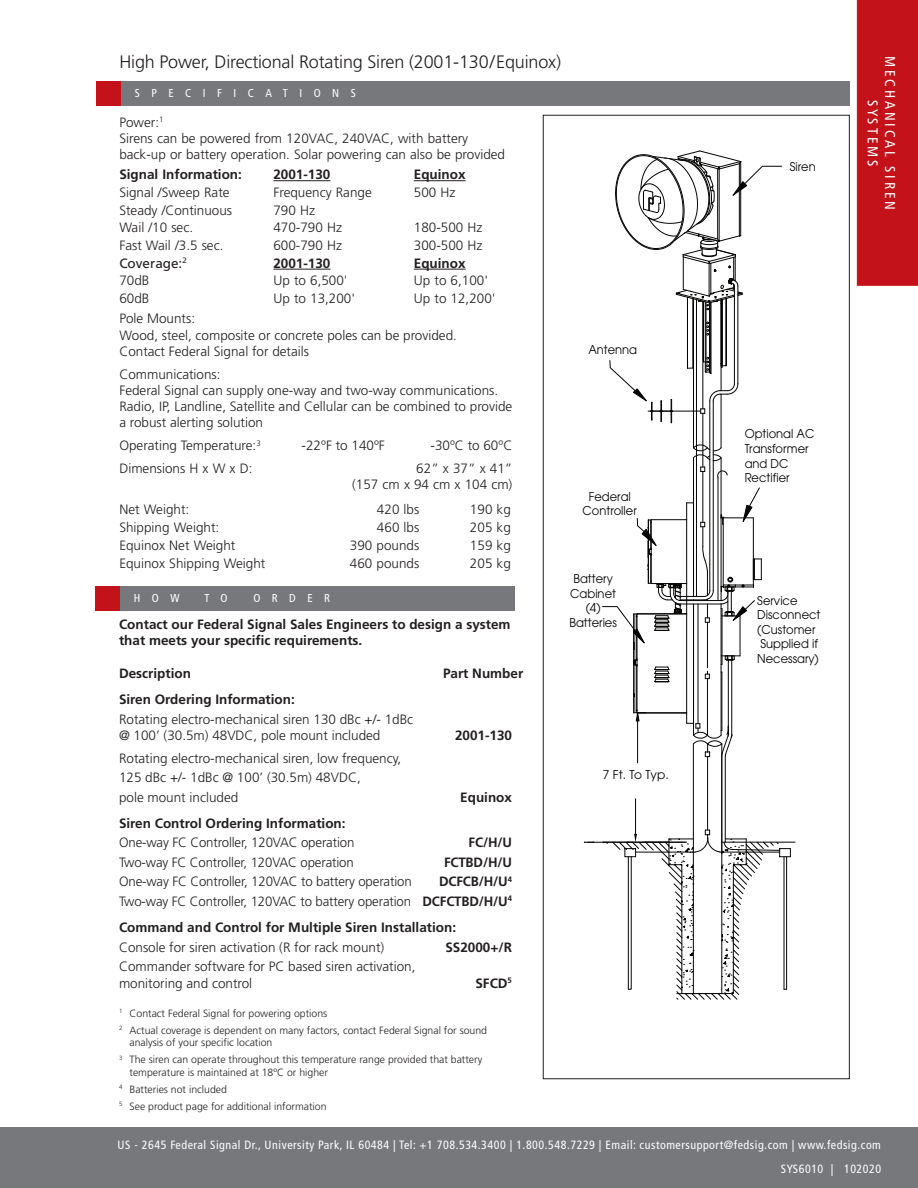
<style>
.page{position:relative;width:918px;height:1188px;background:#fff}
.page>*{position:absolute;margin:0;border:0;box-sizing:border-box;transform-origin:0 0}
.t1{font:300 18px "Frutiger LT Std";letter-spacing:-.01em;color:#231f20}
.t2{font:condensed 14.25px/17.1px "Frutiger LT Std";letter-spacing:.2em;color:#fff;text-align:center}
.t3{font:300 13.5px/16.2px "Frutiger LT Std";color:#231f20}
.t4{font:700 13.5px/16.2px "Frutiger LT Std";color:#231f20}
.t5{font:13.5px "Frutiger LT Std";color:#231f20}
.t6{font:12.15px/14.5px "Avant Garde";color:#040503;scale:.95 1}
.t7{font:12.15px "Avant Garde";color:#040503}
.t8{font:condensed 12px/24px "Frutiger LT Std";letter-spacing:.045em;color:#fff;text-align:right}
.t9{font:condensed 11.55px "Frutiger LT Std";letter-spacing:1em;color:#fff}
.t10{font:300 10.5px/17px "Frutiger LT Std";color:#231f20}
.s1{font-weight:700}
</style>
<div class="page">
<div style="left:0;top:1127px;width:918px;height:61px;background:#76787b"></div>
<div style="left:857px;top:0;width:61px;height:286px;background:#c4121a"></div>
<hr style="left:634px;top:614px;width:1px;height:99px;background:#040503">
<hr style="left:633px;top:614px;width:1px;height:99px;background:#040503">
<hr style="left:637px;top:666px;width:1px;height:46px;background:#040503">
<hr style="left:636px;top:665px;width:1px;height:48px;background:#040503">
<hr style="left:693px;top:607px;width:1px;height:128px;background:#040503">
<hr style="left:698px;top:604px;width:1px;height:120px;background:#040503">
<hr style="left:686px;top:614px;width:1px;height:99px;background:#040503">
<hr style="left:722px;top:672px;width:1px;height:59px;background:#040503">
<hr style="left:721px;top:668px;width:1px;height:67px;background:#040503">
<hr style="left:728px;top:660px;width:1px;height:74px;background:#040503">
<hr style="left:731px;top:660px;width:1px;height:74px;background:#040503">
<hr style="left:707px;top:701px;width:1px;height:34px;background:#040503">
<hr style="left:721px;top:394px;width:1px;height:54px;background:#040503">
<hr style="left:693px;top:299px;width:1px;height:149px;background:#040503">
<hr style="left:696px;top:300px;width:1px;height:153px;background:#040503">
<hr style="left:713px;top:401px;width:1px;height:52px;background:#040503">
<hr style="left:709px;top:401px;width:1px;height:52px;background:#040503">
<hr style="left:702px;top:413px;width:1px;height:40px;background:#040503">
<svg style="left:602px;top:444px;width:160px;height:257px"></svg>
<svg style="left:609px;top:150px;width:173px;height:274px"></svg>
<hr style="left:587px;top:842px;width:98px;height:1px;background:#040503">
<svg style="left:603px;top:708px;width:193px;height:292px"></svg>
<div style="left:96px;top:81px;width:26px;height:25px;background:#c4121a"></div>
<div style="left:121px;top:81px;width:729px;height:25px;background:#76787b"></div>
<hr style="left:273px;top:180px;width:57px;height:1px;background:#231f20">
<hr style="left:414px;top:180px;width:52px;height:1px;background:#231f20">
<hr style="left:273px;top:269px;width:57px;height:1px;background:#231f20">
<hr style="left:414px;top:269px;width:52px;height:1px;background:#231f20">
<div style="left:95px;top:586px;width:26px;height:25px;background:#c4121a"></div>
<div style="left:120px;top:586px;width:394px;height:25px;background:#76787b"></div>
<h1 class="t1" style="left:119px;top:51px;width:443px">High Power, Directional Rotating Siren (2001-130/Equinox)</h1>
<p class="t9" style="left:135px;top:86px;width:222px">SPECIFICATIONS</p>
<p class="t3" style="left:119px;top:114px;width:387px">Power:<sup>1<br></sup>Sirens can be powered from 120VAC, 240VAC, with battery back-up or battery operation. Solar powering can also be provided</p>
<p class="t4" style="left:119px;top:167px;width:124px">Signal Information:</p>
<p class="t4" style="left:273px;top:167px;width:59px">2001-130</p>
<p class="t4" style="left:414px;top:167px;width:53px">Equinox</p>
<p class="t3" style="left:119px;top:184px;width:112px">Signal /Sweep Rate</p>
<p class="t3" style="left:273px;top:184px;width:100px">Frequency Range</p>
<p class="t3" style="left:414px;top:184px;width:43px">500 Hz</p>
<p class="t3" style="left:119px;top:202px;width:114px">Steady /Continuous</p>
<p class="t3" style="left:273px;top:202px;width:43px">790 Hz</p>
<p class="t3" style="left:119px;top:220px;width:75px">Wail /10 sec.</p>
<p class="t3" style="left:273px;top:220px;width:70px">470-790 Hz</p>
<p class="t3" style="left:414px;top:220px;width:70px">180-500 Hz</p>
<p class="t3" style="left:119px;top:238px;width:106px">Fast Wail /3.5 sec.</p>
<p class="t3" style="left:273px;top:238px;width:70px">600-790 Hz</p>
<p class="t3" style="left:414px;top:238px;width:70px">300-500 Hz</p>
<p class="t5" style="left:119px;top:255px;width:69px">Coverage:<sup>2</sup></p>
<p class="t4" style="left:273px;top:255px;width:59px">2001-130</p>
<p class="t4" style="left:414px;top:255px;width:53px">Equinox</p>
<p class="t3" style="left:119px;top:273px;width:32px">70dB</p>
<p class="t3" style="left:273px;top:273px;width:76px">Up to 6,500'</p>
<p class="t3" style="left:414px;top:273px;width:76px">Up to 6,100'</p>
<p class="t3" style="left:119px;top:291px;width:32px">60dB</p>
<p class="t3" style="left:273px;top:291px;width:83px">Up to 13,200'</p>
<p class="t3" style="left:414px;top:291px;width:83px">Up to 12,200'</p>
<p class="t3" style="left:119px;top:311px;width:339px">Pole Mounts:<br>Wood, steel, composite or concrete poles can be provided.<br>Contact Federal Signal for details</p>
<p class="t3" style="left:119px;top:366px;width:395px">Communications:<br>Federal Signal can supply one-way and two-way communications.<br>Radio, IP, Landline, Satellite and Cellular can be combined to provide a robust alerting solution</p>
<p class="t3" style="left:119px;top:438px;width:143px">Operating Temperature:<sup>3</sup></p>
<p class="t3" style="left:302px;top:438px;width:85px">-22ºF to 140ºF</p>
<p class="t3" style="left:431px;top:438px;width:83px">-30ºC to 60ºC</p>
<p class="t3" style="left:119px;top:461px;width:135px">Dimensions H x W x D:</p>
<p class="t3" style="left:352px;top:461px;width:162px;text-align:right">62” x 37” x 41”<br>(157 cm x 94 cm x 104 cm)</p>
<p class="t3" style="left:119px;top:502px;width:71px">Net Weight:</p>
<p class="t3" style="left:377px;top:502px;width:44px">420 lbs</p>
<p class="t3" style="left:470px;top:502px;width:42px">190 kg</p>
<p class="t3" style="left:119px;top:520px;width:101px">Shipping Weight:</p>
<p class="t3" style="left:377px;top:520px;width:44px">460 lbs</p>
<p class="t3" style="left:470px;top:520px;width:42px">205 kg</p>
<p class="t3" style="left:119px;top:538px;width:118px">Equinox Net Weight</p>
<p class="t3" style="left:350px;top:538px;width:71px">390 pounds</p>
<p class="t3" style="left:470px;top:538px;width:42px">159 kg</p>
<p class="t3" style="left:119px;top:556px;width:148px">Equinox Shipping Weight</p>
<p class="t3" style="left:350px;top:556px;width:71px">460 pounds</p>
<p class="t3" style="left:470px;top:556px;width:42px">205 kg</p>
<p class="t9" style="left:134px;top:591px;width:47px">HOW</p>
<p class="t9" style="left:205px;top:591px;width:25px">T O</p>
<p class="t9" style="left:253px;top:591px;width:78px">ORDER</p>
<p class="t4" style="left:119px;top:616px;width:393px">Contact our Federal Signal Sales Engineers to design a system that meets your specific requirements.</p>
<p class="t4" style="left:119px;top:665px;width:73px">Description</p>
<p class="t4" style="left:443px;top:665px;width:82px">Part Number</p>
<p class="t4" style="left:119px;top:691px;width:177px">Siren Ordering Information:</p>
<p class="t3" style="left:119px;top:711px;width:296px">Rotating electro-mechanical siren 130 dBc +/- 1dBc @ 100’ (30.5m) 48VDC, pole mount included</p>
<p class="t4" style="left:455px;top:727px;width:59px">2001-130</p>
<p class="t3" style="left:119px;top:748px;width:284px;line-height:19.5px">Rotating electro-mechanical siren, low frequency,<br>125 dBc +/- 1dBc @ 100’ (30.5m) 48VDC,<br>pole mount included</p>
<p class="t4" style="left:460px;top:789px;width:53px">Equinox</p>
<p class="t4" style="left:119px;top:815px;width:228px">Siren Control Ordering Information:</p>
<p class="t3" style="left:119px;top:835px;width:237px">One-way FC Controller, 120VAC operation</p>
<p class="t4" style="left:469px;top:835px;width:45px">FC/H/U</p>
<p class="t3" style="left:119px;top:854px;width:236px">Two-way FC Controller, 120VAC operation</p>
<p class="t4" style="left:444px;top:854px;width:70px">FCTBD/H/U</p>
<p class="t3" style="left:119px;top:874px;width:294px">One-way FC Controller, 120VAC to battery operation</p>
<p class="t3" style="left:119px;top:872px;width:395px;line-height:19.5px;text-align:right"><span class="s1">DCFCB/H/U</span><sup>4<br></sup>Two-way FC Controller, 120VAC to battery operation <span class="s1">DCFCTBD/H/U</span><sup>4</sup></p>
<p class="t4" style="left:119px;top:919px;width:339px">Command and Control for Multiple Siren Installation:</p>
<p class="t3" style="left:119px;top:939px;width:267px">Console for siren activation (R for rack mount)</p>
<p class="t4" style="left:445px;top:939px;width:68px">SS2000+/R</p>
<p class="t3" style="left:119px;top:958px;width:298px">Commander software for PC based siren activation, monitoring and control</p>
<p class="t4" style="left:475px;top:975px;width:38px">SFCD<sup>5</sup></p>
<p class="t10" style="left:119px;top:1005px;width:370px"><sup>1</sup> Contact Federal Signal for powering options<br><sup>2</sup> Actual coverage is dependent on many factors, contact Federal Signal for sound</p>
<p class="t10" style="left:119px;top:1034px;width:365px;text-indent:11px">analysis of your specific location<br><sup>3</sup> The siren can operate throughout this temperature range provided that battery</p>
<p class="t10" style="left:119px;top:1064px;width:210px;text-indent:11px">temperature is maintained at 18ºC or higher<br><sup>4</sup> Batteries not included<br><sup>5</sup> See product page for additional information</p>
<p class="t6" style="left:588px;top:342px;width:53px">Antenna</p>
<p class="t6" style="left:583px;top:489px;width:59px;text-align:center">Federal<br>Controller</p>
<p class="t6" style="left:569px;top:572px;width:51px;text-align:center">Battery<br>Cabinet (4)<br>Batteries</p>
<p class="t7" style="left:603px;top:768px;width:67px">7 Ft. To Typ.</p>
<p class="t6" style="left:790px;top:159px;width:29px">Siren</p>
<p class="t2" style="left:898px;top:56px;width:156px;rotate:90deg">MECHANICAL SIREN<br>SYSTEMS</p>
<p class="t6" style="left:745px;top:427px;width:75px">Optional AC<br>Transformer and DC<br>Rectifier</p>
<p class="t6" style="left:757px;top:593px;width:68px">Service<br>Disconnect (Customer<br>Supplied if<br>Necessary)</p>
<p class="t8" style="left:118px;top:1132px;width:765px">US - 2645 Federal Signal Dr., University Park, IL 60484 | Tel: +1 708.534.3400 | 1.800.548.7229 | Email: customersupport@fedsig.com | www.fedsig.com<br>SYS6010 | 102020</p>
</div>
